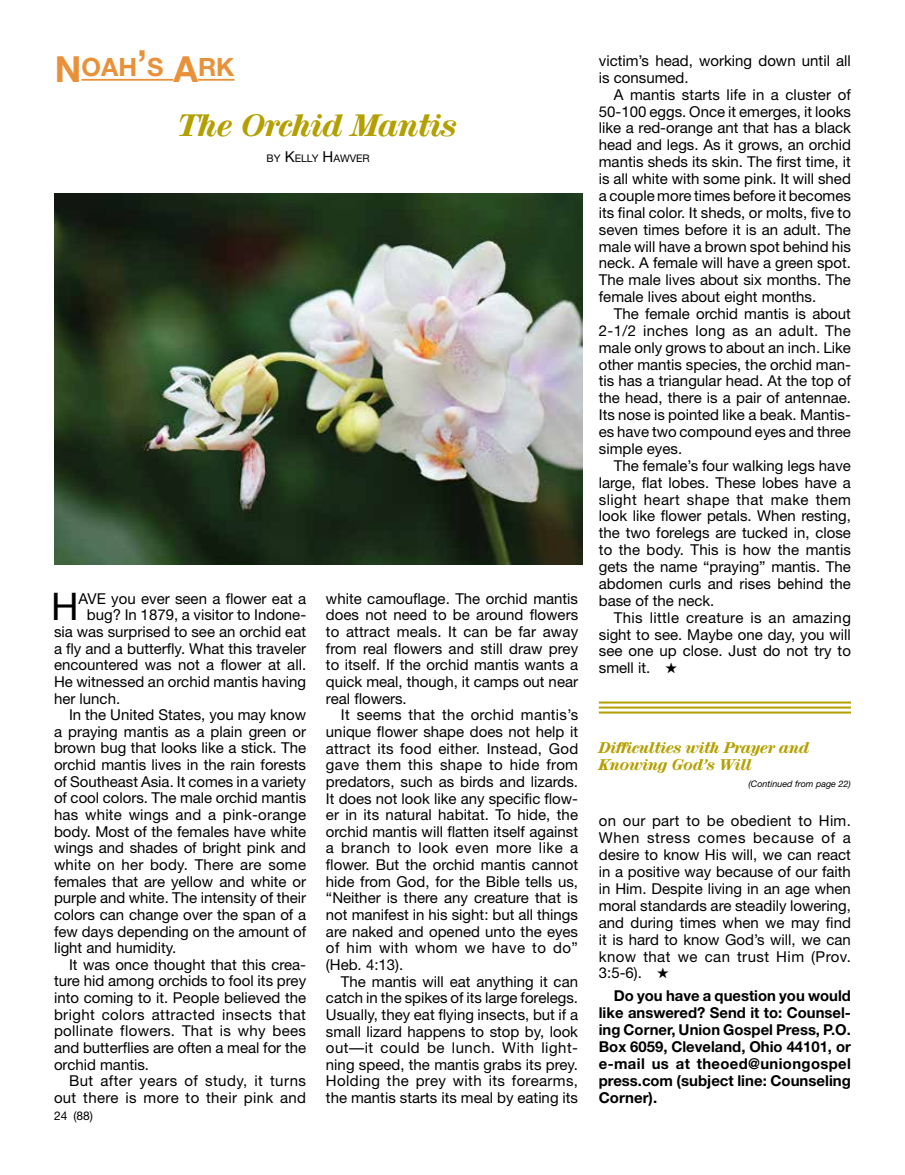
<style>
.page{position:relative;width:905px;height:1175px;background:#fff}
.page>*{position:absolute;margin:0;border:0;box-sizing:border-box;transform-origin:0 0}
.t1{font:38.1px "Helvetica Neue";color:#000}
.t2{font:30px "Mercy Ital";color:#b3a000}
.t3{font:700 25.2px "Helvetica Neue";color:#e9913a}
.t4{font:15px/16.8px "Helvetica Neue";color:#000;text-align:justify}
.t5{font:700 15px/17px "Helvetica Neue";color:#000;text-align:justify}
.t6{font:15px "Helvetica Neue";letter-spacing:.02em;color:#000}
.t7{font:15px/16.5px "Mercy Ital";color:#b3a000}
.t8{font:15px "Helvetica Neue";letter-spacing:.025em;color:#000}
.t9{font:15px "Helvetica Neue";letter-spacing:.03em;color:#000}
.t10{font:12px "Helvetica Neue";color:#000}
.t11{font:10.5px "Helvetica Neue";color:#000}
.t12{font:italic 9px "Helvetica Neue";color:#000}
.s1{font-size:36px}
.s2{font-size:15px}
</style>
<div class="page">
<hr style="left:81px;top:79px;width:92px;height:2px;background:#e9913a">
<hr style="left:198px;top:79px;width:36px;height:2px;background:#e9913a">
<hr style="left:598px;top:701px;width:252px;height:2px;background:#b3a000">
<hr style="left:598px;top:706px;width:252px;height:2px;background:#b3a000">
<hr style="left:598px;top:711px;width:252px;height:2px;background:#b3a000">
<img style="left:55px;top:193px;width:527px;height:372px">
<h3 class="t3" style="left:55px;top:52px;width:181px"><span class="s1">N</span>OAH<span class="s1">’</span>S <span class="s1">A</span>RK</h3>
<h2 class="t2" style="left:179px;top:111px;width:280px">The Orchid Mantis</h2>
<p class="t11" style="left:266px;top:152px;width:104px">BY <span class="s2">K</span>ELLY <span class="s2">H</span>AWVER</p>
<h1 class="t1" style="left:51px;top:584px;width:29px">H</h1>
<p class="t4" style="left:79px;top:590px;width:229px">AVE you ever seen a flower eat a</p>
<p class="t4" style="left:87px;top:606px;width:221px">bug? In 1879, a visitor to Indone-</p>
<p class="t4" style="left:54px;top:623px;width:253px">sia was surprised to see an orchid eat</p>
<p class="t4" style="left:54px;top:639px;width:254px">a fly and a butterfly. What this traveler</p>
<p class="t4" style="left:54px;top:656px;width:254px">encountered was not a flower at all.</p>
<p class="t4" style="left:54px;top:673px;width:254px">He witnessed an orchid mantis having</p>
<p class="t4" style="left:54px;top:689px;width:68px">her lunch.</p>
<p class="t4" style="left:69px;top:706px;width:238px">In the United States, you may know</p>
<p class="t4" style="left:54px;top:723px;width:254px">a praying mantis as a plain green or</p>
<p class="t4" style="left:54px;top:739px;width:253px">brown bug that looks like a stick. The</p>
<p class="t4" style="left:54px;top:756px;width:253px">orchid mantis lives in the rain forests</p>
<p class="t4" style="left:54px;top:772px;width:253px">of Southeast Asia. It comes in a variety</p>
<p class="t4" style="left:54px;top:789px;width:254px">of cool colors. The male orchid mantis</p>
<p class="t4" style="left:54px;top:806px;width:254px">has white wings and a pink-orange</p>
<p class="t4" style="left:54px;top:822px;width:254px">body. Most of the females have white</p>
<p class="t4" style="left:54px;top:839px;width:254px">wings and shades of bright pink and</p>
<p class="t4" style="left:54px;top:856px;width:253px">white on her body. There are some</p>
<p class="t4" style="left:54px;top:872px;width:254px">females that are yellow and white or</p>
<p class="t4" style="left:54px;top:889px;width:254px">purple and white. The intensity of their</p>
<p class="t4" style="left:54px;top:906px;width:254px">colors can change over the span of a</p>
<p class="t4" style="left:54px;top:922px;width:253px">few days depending on the amount of</p>
<p class="t4" style="left:54px;top:939px;width:124px">light and humidity.</p>
<p class="t4" style="left:69px;top:955px;width:238px">It was once thought that this crea-</p>
<p class="t4" style="left:54px;top:972px;width:254px">ture hid among orchids to fool its prey</p>
<p class="t4" style="left:54px;top:989px;width:254px">into coming to it. People believed the</p>
<p class="t8" style="left:54px;top:1005px;width:253px">bright colors attracted insects that</p>
<p class="t6" style="left:54px;top:1022px;width:253px">pollinate flowers. That is why bees</p>
<p class="t4" style="left:54px;top:1039px;width:253px">and butterflies are often a meal for the</p>
<p class="t4" style="left:54px;top:1055px;width:97px">orchid mantis.</p>
<p class="t9" style="left:69px;top:1072px;width:238px">But after years of study, it turns</p>
<p class="t6" style="left:54px;top:1088px;width:254px">out there is more to their pink and</p>
<p class="t10" style="left:54px;top:1108px;width:40px">24 (88)</p>
<p class="t4" style="left:326px;top:590px;width:254px">white camouflage. The orchid mantis does not need to be around flowers to attract meals. It can be far away from real flowers and still draw prey to itself. If the orchid mantis wants a quick meal, though, it camps out near real flowers.</p>
<p class="t4" style="left:326px;top:706px;width:254px;text-indent:15px">It seems that the orchid mantis’s unique flower shape does not help it attract its food either. Instead, God gave them this shape to hide from predators, such as birds and lizards.<br>It does not look like any specific flow&shy;er in its natural habitat. To hide, the orchid mantis will flatten itself against a branch to look even more like a flower. But the orchid mantis cannot hide from God, for the Bible tells us, “Neither is there any creature that is not manifest in his sight: but all things are naked and opened unto the eyes of him with whom we have to do” (Heb. 4:13).</p>
<p class="t4" style="left:326px;top:972px;width:254px;text-indent:15px">The mantis will eat anything it can catch in the spikes of its large forelegs.<br>Usually, they eat flying insects, but if a small lizard happens to stop by, look out—it could be lunch. With light&shy;ning speed, the mantis grabs its prey.<br>Holding the prey with its forearms, the mantis starts its meal by eating its</p>
<p class="t4" style="left:599px;top:52px;width:253px">victim’s head, working down until all is consumed.</p>
<p class="t4" style="left:599px;top:86px;width:254px;text-indent:15px">A mantis starts life in a cluster of 50-100 eggs. Once it emerges, it looks like a red-orange ant that has a black head and legs. As it grows, an orchid mantis sheds its skin. The first time, it is all white with some pink. It will shed a couple more times before it becomes its final color. It sheds, or molts, five to seven times before it is an adult. The male will have a brown spot behind his neck. A female will have a green spot.<br>The male lives about six months. The female lives about eight months.</p>
<p class="t4" style="left:599px;top:305px;width:254px;text-indent:15px">The female orchid mantis is about 2-1/2 inches long as an adult. The male only grows to about an inch. Like other mantis species, the orchid man&shy;tis has a triangular head. At the top of the head, there is a pair of antennae.<br>Its nose is pointed like a beak. Mantis&shy;es have two compound eyes and three simple eyes.</p>
<p class="t4" style="left:599px;top:457px;width:254px;text-indent:15px">The female’s four walking legs have large, flat lobes. These lobes have a slight heart shape that make them look like flower petals. When resting, the two forelegs are tucked in, close to the body. This is how the mantis gets the name “praying” mantis. The abdomen curls and rises behind the base of the neck.</p>
<p class="t4" style="left:599px;top:608px;width:254px;text-indent:15px">This little creature is an amazing sight to see. Maybe one day, you will see one up close. Just do not try to smell it. ★</p>
<p class="t7" style="left:598px;top:740px;width:212px">Difficulties with Prayer and<br>Knowing God’s Will</p>
<p class="t12" style="left:748px;top:778px;width:104px">(Continued from page 22)</p>
<p class="t4" style="left:598px;top:812px;width:254px">on our part to be obedient to Him.<br>When stress comes because of a desire to know His will, we can react in a positive way because of our faith in Him. Despite living in an age when moral standards are steadily lowering, and during times when we may find it is hard to know God’s will, we can know that we can trust Him (Prov.<br>3:5-6). ★</p>
<p class="t5" style="left:599px;top:987px;width:254px;text-indent:15px">Do you have a question you would like answered? Send it to: Counsel&shy;ing Corner, Union Gospel Press, P.O.<br>Box 6059, Cleveland, Ohio 44101, or e-mail us at theoed@uniongospel press.com (subject line: Counseling Corner).</p>
</div>
